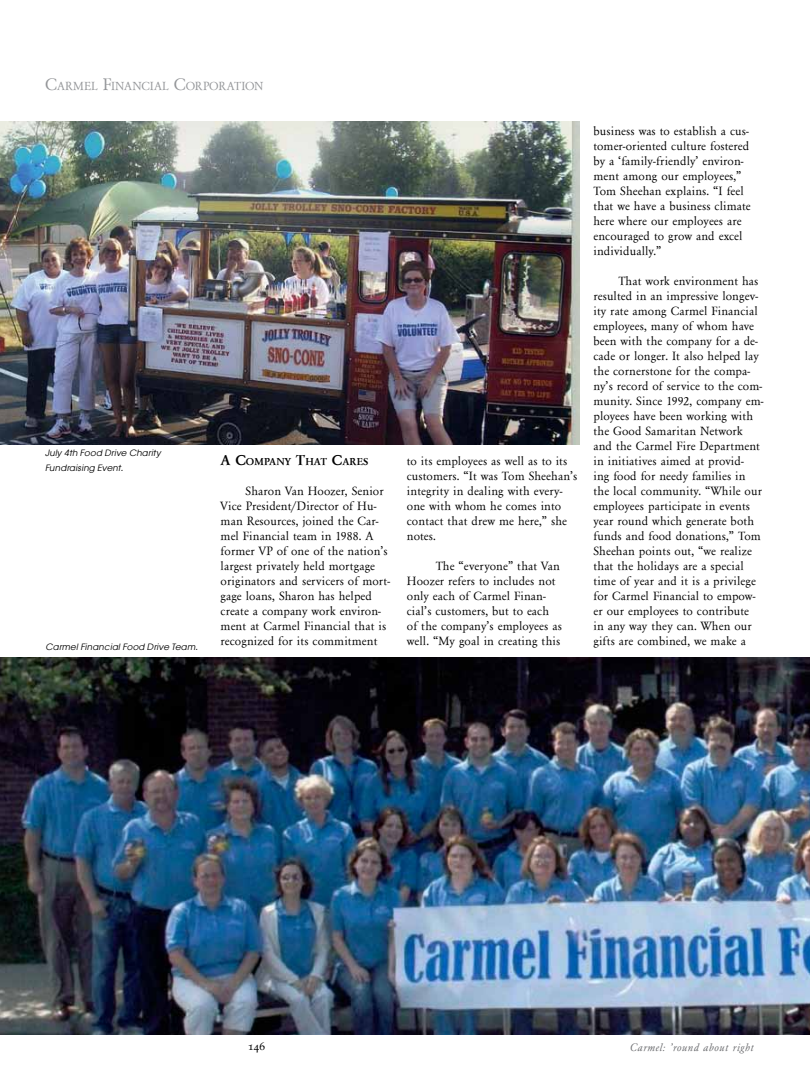
<style>
.page{position:relative;width:810px;height:1080px;background:#fff}
.page>*{position:absolute;margin:0;border:0;box-sizing:border-box;transform-origin:0 0}
.t1{font:12.5px/15px "Garamond";letter-spacing:.01em;color:#000}
.t2{font:12.25px "Garamond";color:#939598}
.t3{font:italic 11.25px "Garamond";letter-spacing:.05em;color:#6d6e71}
.t4{font:11.25px "Palatino Linotype";color:#000}
.t5{font:700 10.5px "Garamond";letter-spacing:.015em;color:#000}
.t6{font:italic 8.75px/15px "Atlanta";letter-spacing:.025em;color:#000}
.s1{font-size:17.5px}
.s2{font-size:15px}
</style>
<div class="page">
<img style="left:0;top:122px;width:579px;height:322px">
<img style="left:0;top:658px;width:810px;height:377px">
<p class="t2" style="left:45px;top:79px;width:220px"><span class="s1">C</span>ARMEL <span class="s1">F</span>INANCIAL <span class="s1">C</span>ORPORATION</p>
<p class="t6" style="left:45px;top:445px;width:118px">July 4th Food Drive Charity<br>Fundraising Event.</p>
<p class="t6" style="left:46px;top:639px;width:154px">Carmel Financial Food Drive Team.</p>
<p class="t5" style="left:221px;top:456px;width:149px"><span class="s2">A C</span>OMPANY <span class="s2">T</span>HAT <span class="s2">C</span>ARES</p>
<p class="t1" style="left:221px;top:484px;width:171px;text-indent:25px">Sharon Van Hoozer, Senior<br>Vice President/Director of Hu&shy;man Resources, joined the Car&shy;mel Financial team in 1988. A former VP of one of the nation’s largest privately held mortgage originators and servicers of mort&shy;gage loans, Sharon has helped create a company work environ&shy;ment at Carmel Financial that is recognized for its commitment</p>
<p class="t1" style="left:407px;top:454px;width:172px">to its employees as well as to its customers. “It was Tom Sheehan’s integrity in dealing with every&shy;one with whom he comes into contact that drew me here,” she notes.</p>
<p class="t1" style="left:407px;top:559px;width:157px;text-indent:29px">The “everyone” that Van<br>Hoozer refers to includes not only each of Carmel Finan&shy;cial’s customers, but to each of the company’s employees as well. “My goal in creating this</p>
<p class="t1" style="left:593px;top:124px;width:159px">business was to establish a cus&shy;tomer-oriented culture fostered by a ‘family-friendly’ environ&shy;ment among our employees,”<br>Tom Sheehan explains. “I feel that we have a business climate here where our employees are encouraged to grow and excel individually.”</p>
<p class="t1" style="left:593px;top:274px;width:172px;text-indent:25px">That work environment has resulted in an impressive longev&shy;ity rate among Carmel Financial employees, many of whom have been with the company for a de&shy;cade or longer. It also helped lay the cornerstone for the compa&shy;ny’s record of service to the com&shy;munity. Since 1992, company em&shy;ployees have been working with the Good Samaritan Network and the Carmel Fire Department in initiatives aimed at provid-<br>ing food for needy families in the local community. “While our employees participate in events year round which generate both funds and food donations,” Tom<br>Sheehan points out, “we realize that the holidays are a special time of year and it is a privilege for Carmel Financial to empow&shy;er our employees to contribute<br>in any way they can. When our gifts are combined, we make a</p>
<p class="t4" style="left:248px;top:1038px;width:18px">146</p>
<p class="t3" style="left:630px;top:1041px;width:125px">Carmel: ’round about right</p>
</div>
